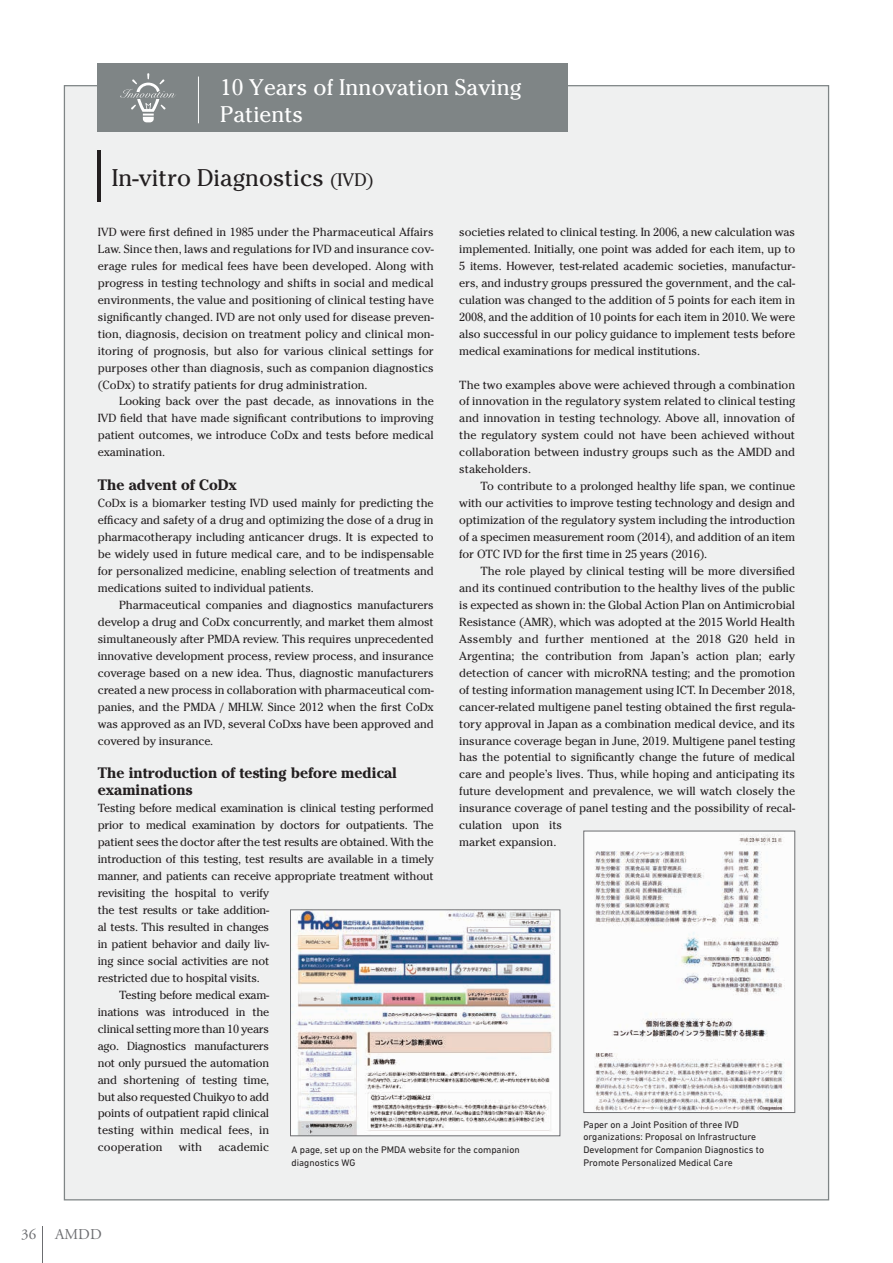
<style>
.page{position:relative;width:893px;height:1263px;background:#fff}
.page>*{position:absolute;margin:0;border:0;box-sizing:border-box;transform-origin:0 0}
.t1{font:24px "Cheltenham Std";color:#231f20}
.t2{font:22.5px/27px "Cheltenham Std";color:#fff}
.t3{font:700 15px/17px "Cheltenham Std";color:#231f20}
.t4{font:15px "Adobe Garamond";color:#6c6d70}
.t5{font:11.7px/17px "Cheltenham Std";letter-spacing:-.01em;color:#231f20;text-align:justify}
.t6{font:9.75px/12.8px "DIN Next LT Pro";color:#231f20}
.s1{font-size:18px}
</style>
<div class="page">
<div style="left:64px;top:85px;width:765px;height:1115px;background:#eff0f0;border:1px solid #7f8586"></div>
<div style="left:98px;top:64px;width:470px;height:68px;background:#7f8586"></div>
<svg style="left:120px;top:73px;width:56px;height:49px"></svg>
<hr style="left:198px;top:77px;width:1px;height:46px;background:#fff">
<hr style="left:43px;top:1227px;width:1px;height:36px;background:#6c6d70">
<hr style="left:98px;top:151px;width:3px;height:51px;background:#231f20">
<img style="left:585px;top:833px;width:208px;height:278px">
<div style="left:583px;top:831px;width:212px;height:282px;border:1px solid #6c6d70"></div>
<img style="left:292px;top:911px;width:266px;height:223px">
<div style="left:290px;top:909px;width:270px;height:227px;border:1px solid #6c6d70"></div>
<h2 class="t2" style="left:220px;top:74px;width:303px">10 Years of Innovation Saving<br>Patients</h2>
<h1 class="t1" style="left:112px;top:164px;width:263px">In-vitro Diagnostics <span class="s1">(IVD)</span></h1>
<p class="t5" style="left:98px;top:223px;width:337px">IVD were first defined in 1985 under the Pharmaceutical Affairs Law. Since then, laws and regulations for IVD and insurance cov&shy;erage rules for medical fees have been developed. Along with progress in testing technology and shifts in social and medical environments, the value and positioning of clinical testing have significantly changed. IVD are not only used for disease preven&shy;tion, diagnosis, decision on treatment policy and clinical mon&shy;itoring of prognosis, but also for various clinical settings for purposes other than diagnosis, such as companion diagnostics (CoDx) to stratify patients for drug administration.</p>
<p class="t5" style="left:98px;top:393px;width:337px;text-indent:21px">Looking back over the past decade, as innovations in the IVD field that have made significant contributions to improving patient outcomes, we introduce CoDx and tests before medical examination.</p>
<p class="t3" style="left:98px;top:476px;width:141px">The advent of CoDx</p>
<p class="t5" style="left:98px;top:495px;width:337px">CoDx is a biomarker testing IVD used mainly for predicting the efficacy and safety of a drug and optimizing the dose of a drug in pharmacotherapy including anticancer drugs. It is expected to be widely used in future medical care, and to be indispensable for personalized medicine, enabling selection of treatments and medications suited to individual patients.</p>
<p class="t5" style="left:98px;top:596px;width:337px;text-indent:21px">Pharmaceutical companies and diagnostics manufacturers develop a drug and CoDx concurrently, and market them almost simultaneously after PMDA review. This requires unprecedented innovative development process, review process, and insurance coverage based on a new idea. Thus, diagnostic manufacturers created a new process in collaboration with pharmaceutical com&shy;panies, and the PMDA / MHLW. Since 2012 when the first CoDx was approved as an IVD, several CoDxs have been approved and covered by insurance.</p>
<p class="t3" style="left:98px;top:764px;width:301px">The introduction of testing before medical examinations</p>
<p class="t5" style="left:98px;top:800px;width:337px">Testing before medical examination is clinical testing performed</p>
<p class="t5" style="left:98px;top:817px;width:337px">prior to medical examination by doctors for outpatients. The</p>
<p class="t5" style="left:98px;top:834px;width:337px">patient sees the doctor after the test results are obtained. With the</p>
<p class="t5" style="left:98px;top:851px;width:337px">introduction of this testing, test results are available in a timely</p>
<p class="t5" style="left:98px;top:868px;width:337px">manner, and patients can receive appropriate treatment without</p>
<p class="t5" style="left:98px;top:885px;width:173px">revisiting the hospital to verify</p>
<p class="t5" style="left:98px;top:901px;width:173px">the test results or take addition-</p>
<p class="t5" style="left:98px;top:918px;width:173px">al tests. This resulted in changes</p>
<p class="t5" style="left:98px;top:935px;width:173px">in patient behavior and daily liv-</p>
<p class="t5" style="left:98px;top:952px;width:173px">ing since social activities are not</p>
<p class="t5" style="left:98px;top:969px;width:164px">restricted due to hospital visits.</p>
<p class="t5" style="left:119px;top:986px;width:152px">Testing before medical exam-</p>
<p class="t5" style="left:98px;top:1003px;width:173px">inations was introduced in the</p>
<p class="t5" style="left:98px;top:1020px;width:173px">clinical setting more than 10 years</p>
<p class="t5" style="left:98px;top:1037px;width:173px">ago. Diagnostics manufacturers</p>
<p class="t5" style="left:98px;top:1054px;width:173px">not only pursued the automation</p>
<p class="t5" style="left:98px;top:1071px;width:173px">and shortening of testing time,</p>
<p class="t5" style="left:98px;top:1088px;width:173px">but also requested Chuikyo to add</p>
<p class="t5" style="left:98px;top:1105px;width:173px">points of outpatient rapid clinical</p>
<p class="t5" style="left:98px;top:1122px;width:173px">testing within medical fees, in</p>
<p class="t5" style="left:98px;top:1139px;width:66px">cooperation</p>
<p class="t5" style="left:179px;top:1139px;width:25px">with</p>
<p class="t5" style="left:218px;top:1139px;width:52px">academic</p>
<p class="t5" style="left:459px;top:223px;width:337px">societies related to clinical testing. In 2006, a new calculation was implemented. Initially, one point was added for each item, up to 5 items. However, test-related academic societies, manufactur&shy;ers, and industry groups pressured the government, and the cal&shy;culation was changed to the addition of 5 points for each item in 2008, and the addition of 10 points for each item in 2010. We were also successful in our policy guidance to implement tests before medical examinations for medical institutions.</p>
<p class="t5" style="left:459px;top:376px;width:337px">The two examples above were achieved through a combination of innovation in the regulatory system related to clinical testing and innovation in testing technology. Above all, innovation of the regulatory system could not have been achieved without collaboration between industry groups such as the AMDD and stakeholders.</p>
<p class="t5" style="left:459px;top:478px;width:337px;text-indent:21px">To contribute to a prolonged healthy life span, we continue with our activities to improve testing technology and design and optimization of the regulatory system including the introduction of a specimen measurement room (2014), and addition of an item for OTC IVD for the first time in 25 years (2016).</p>
<p class="t5" style="left:459px;top:563px;width:337px;text-align:left;text-indent:21px">The role played by clinical testing will be more diversified and its continued contribution to the healthy lives of the public is expected as shown in: the Global Action Plan on Antimicrobial Resistance (AMR), which was adopted at the 2015 World Health Assembly and further mentioned at the 2018 G20 held in Argentina; the contribution from Japan’s action plan; early detection of cancer with microRNA testing; and the promotion of testing information management using ICT. In December 2018, cancer-related multigene panel testing obtained the first regula&shy;tory approval in Japan as a combination medical device, and its insurance coverage began in June, 2019. Multigene panel testing has the potential to significantly change the future of medical care and people’s lives. Thus, while hoping and anticipating its future development and prevalence, we will watch closely the insurance coverage of panel testing and the possibility of recal&shy;culation upon its<br>market expansion.</p>
<p class="t6" style="left:583px;top:1118px;width:182px">Paper on a Joint Position of three IVD organizations: Proposal on Infrastructure Development for Companion Diagnostics to Promote Personalized Medical Care</p>
<p class="t6" style="left:291px;top:1143px;width:230px">A page, set up on the PMDA website for the companion diagnostics WG</p>
<p class="t4" style="left:21px;top:1226px;width:16px">36</p>
<p class="t4" style="left:55px;top:1226px;width:48px">AMDD</p>
</div>
